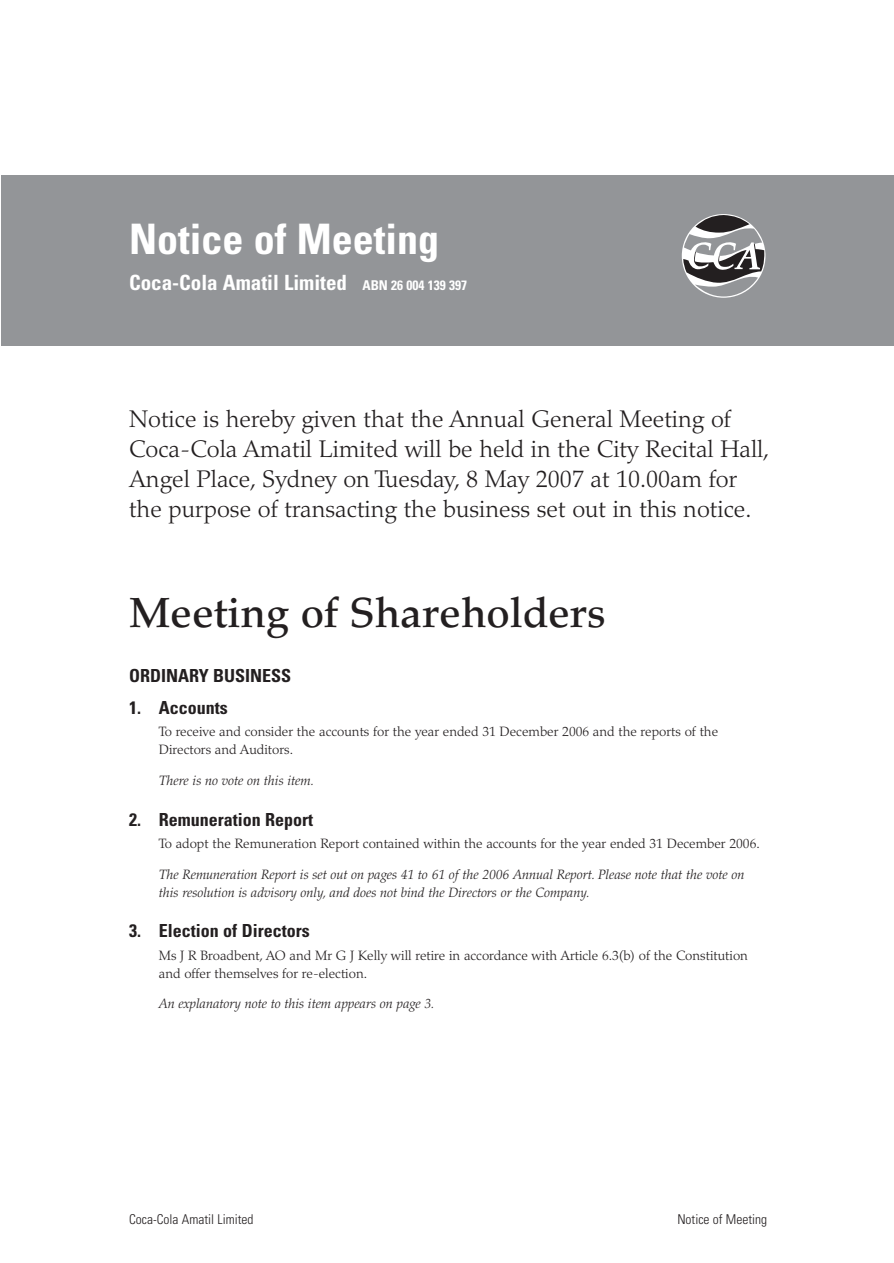
<style>
.page{position:relative;width:894px;height:1263px;background:#fff}
.page>*{position:absolute;margin:0;border:0;box-sizing:border-box;transform-origin:0 0}
.t1{font:500 42px "Palatino";color:#231f20}
.t2{font:700 condensed 42px "Univers";color:#fff}
.t3{font:300 24px/30px "Palatino";color:#231f20}
.t4{font:700 condensed 21px "Univers";color:#fff}
.t5{font:700 condensed 18px "Univers";color:#231f20}
.t6{font:300 13.5px/18px "Palatino";color:#231f20}
.t7{font:italic 300 13.5px/18px "Palatino";color:#231f20}
.t8{font:300 condensed 13.5px "Univers";color:#231f20}
.s1{font-size:13.5px}
</style>
<div class="page">
<div style="left:1px;top:175px;width:893px;height:171px;background:#939598"></div>
<h1 class="t2" style="left:129px;top:224px;width:311px">Notice of Meeting</h1>
<h3 class="t4" style="left:129px;top:274px;width:339px">Coca-Cola Amatil Limited <span class="s1">ABN 26 004 139 397</span></h3>
<p class="t3" style="left:129px;top:406px;width:642px">Notice is hereby given that the Annual General Meeting of Coca-Cola Amatil Limited will be held in the City Recital Hall, Angel Place, Sydney on Tuesday, 8 May 2007 at 10.00am for the purpose of transacting the business set out in this notice.</p>
<h1 class="t1" style="left:129px;top:596px;width:478px">Meeting of Shareholders</h1>
<h3 class="t5" style="left:129px;top:669px;width:164px">ORDINARY BUSINESS</h3>
<h3 class="t5" style="left:129px;top:701px;width:100px">1. Accounts</h3>
<p class="t6" style="left:159px;top:724px;width:561px">To receive and consider the accounts for the year ended 31 December 2006 and the reports of the<br>Directors and Auditors.</p>
<p class="t7" style="left:159px;top:773px;width:157px">There is no vote on this item.</p>
<h3 class="t5" style="left:129px;top:813px;width:186px">2. Remuneration Report</h3>
<p class="t6" style="left:159px;top:836px;width:602px">To adopt the Remuneration Report contained within the accounts for the year ended 31 December 2006.</p>
<p class="t7" style="left:159px;top:867px;width:587px">The Remuneration Report is set out on pages 41 to 61 of the 2006 Annual Report. Please note that the vote on this resolution is advisory only, and does not bind the Directors or the Company.</p>
<h3 class="t5" style="left:129px;top:924px;width:182px">3. Election of Directors</h3>
<p class="t6" style="left:159px;top:948px;width:590px">Ms J R Broadbent, AO and Mr G J Kelly will retire in accordance with Article 6.3(b) of the Constitution and offer themselves for re-election.</p>
<p class="t7" style="left:159px;top:996px;width:277px">An explanatory note to this item appears on page 3.</p>
<p class="t8" style="left:129px;top:1214px;width:126px">Coca-Cola Amatil Limited</p>
<p class="t8" style="left:677px;top:1214px;width:91px">Notice of Meeting</p>
</div>
